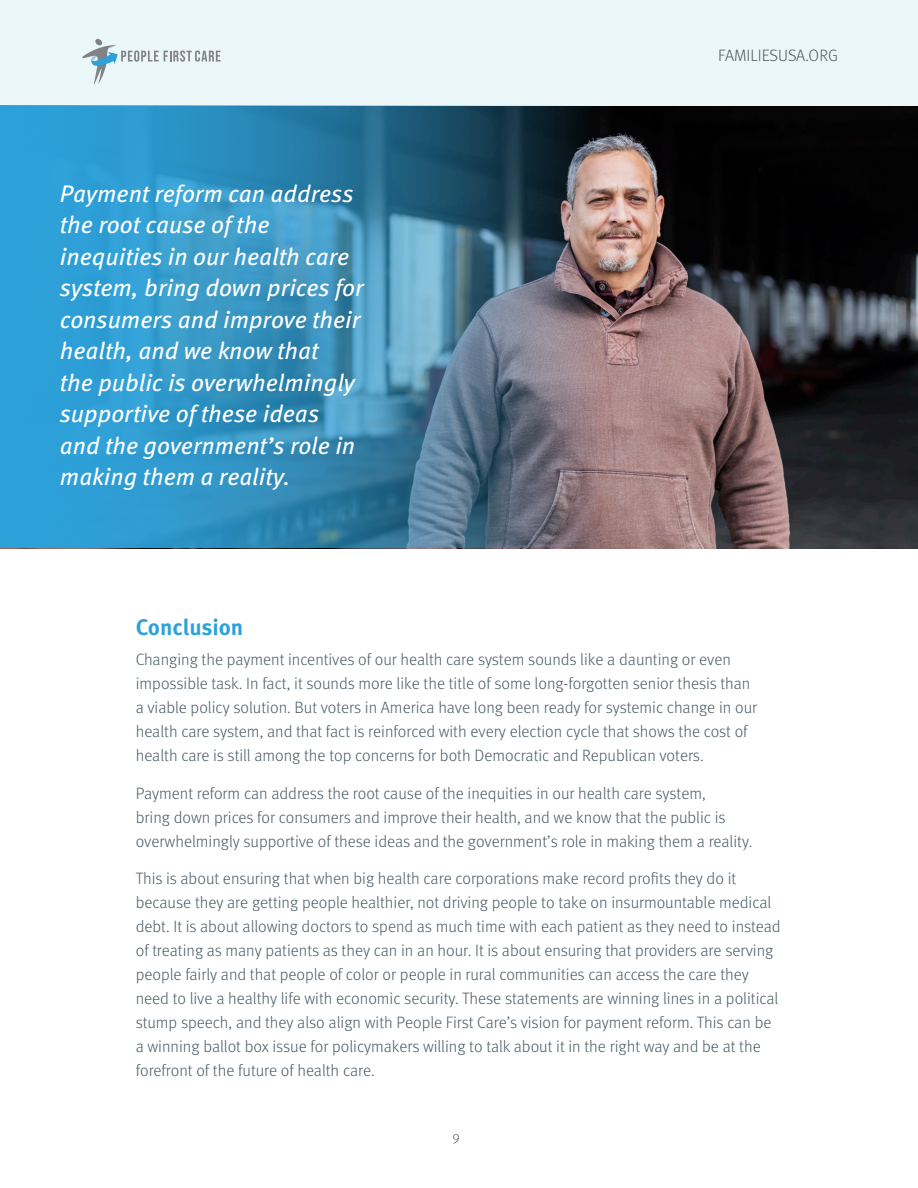
<style>
.page{position:relative;width:918px;height:1188px;background:#fff}
.page>*{position:absolute;margin:0;border:0;box-sizing:border-box;transform-origin:0 0}
.CALL_OUT_WHITE{font:italic 24px/31.5px "Meta OT";color:#fff}
.t1{font:700 22.5px "Meta OT";color:#2ca1da}
.t2{font:300 16.5px/24px "Meta OT";color:#4b5c65}
.t3{font:300 13.5px "Meta OT";color:#4b5c65}
</style>
<div class="page">
<div style="left:0;top:0;width:918px;height:109px;background:#ebf7f8"></div>
<svg style="left:82px;top:39px;width:139px;height:45px"></svg>
<img style="left:598px;top:107px;width:320px;height:441px">
<img style="left:0;top:106px;width:598px;height:442px">
<p class="CALL_OUT_WHITE" style="left:60px;top:178px;width:305px">Payment reform can address the root cause of the inequities in our health care system, bring down prices for consumers and improve their health, and we know that<br>the public is overwhelmingly supportive of these ideas and the government’s role in making them a reality.</p>
<p class="t2" style="left:718px;top:43px;width:122px">FAMILIESUSA.ORG</p>
<h1 class="t1" style="left:136px;top:613px;width:109px">Conclusion</h1>
<p class="t2" style="left:136px;top:648px;width:623px">Changing the payment incentives of our health care system sounds like a daunting or even impossible task. In fact, it sounds more like the title of some long-forgotten senior thesis than a viable policy solution. But voters in America have long been ready for systemic change in our health care system, and that fact is reinforced with every election cycle that shows the cost of health care is still among the top concerns for both Democratic and Republican voters.</p>
<p class="t2" style="left:136px;top:782px;width:618px">Payment reform can address the root cause of the inequities in our health care system,<br>bring down prices for consumers and improve their health, and we know that the public is overwhelmingly supportive of these ideas and the government’s role in making them a reality.</p>
<p class="t2" style="left:136px;top:867px;width:646px">This is about ensuring that when big health care corporations make record profits they do it because they are getting people healthier, not driving people to take on insurmountable medical debt. It is about allowing doctors to spend as much time with each patient as they need to instead of treating as many patients as they can in an hour. It is about ensuring that providers are serving people fairly and that people of color or people in rural communities can access the care they need to live a healthy life with economic security. These statements are winning lines in a political stump speech, and they also align with People First Care’s vision for payment reform. This can be a winning ballot box issue for policymakers willing to talk about it in the right way and be at the forefront of the future of health care.</p>
<p class="t3" style="left:452px;top:1131px;width:9px">9</p>
</div>
